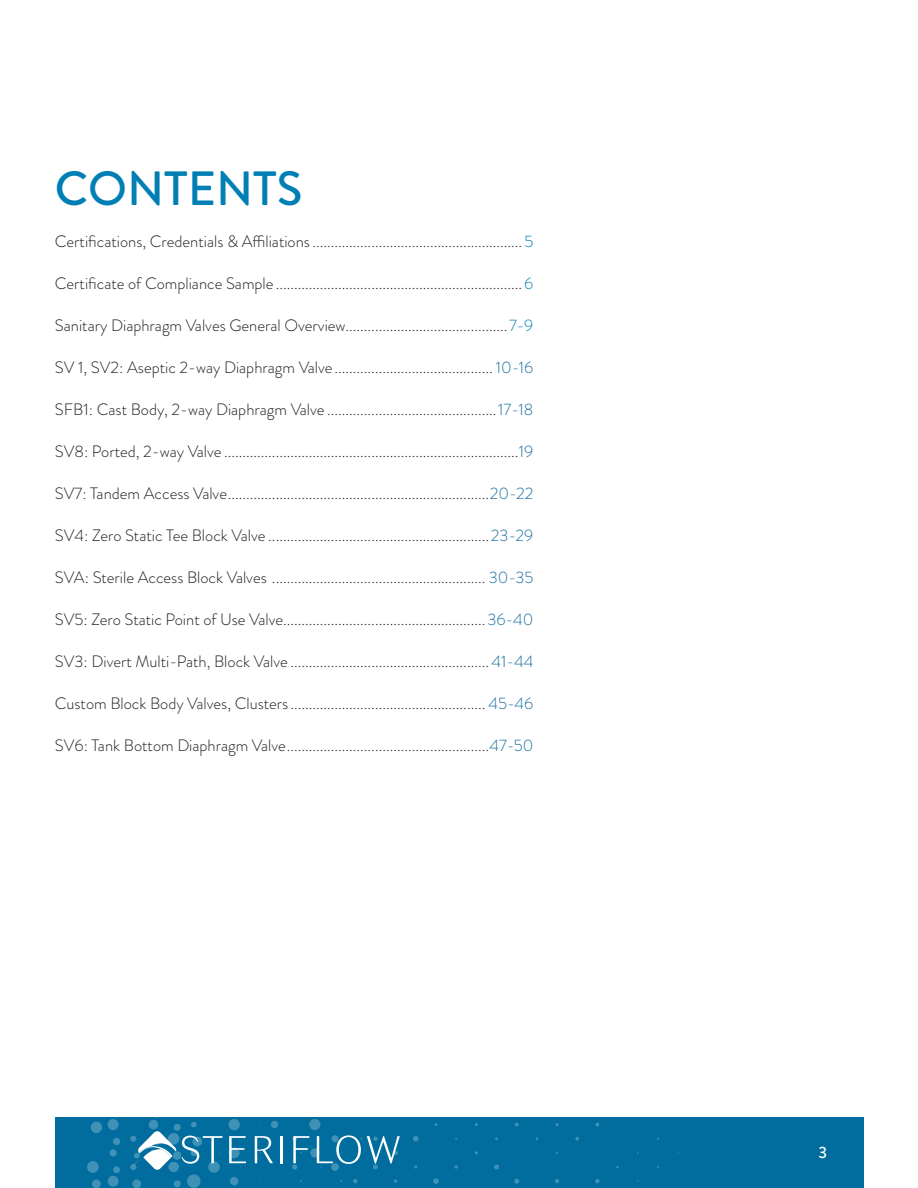
<style>
.page{position:relative;width:918px;height:1188px;background:#fff}
.page>*{position:absolute;margin:0;border:0;box-sizing:border-box;transform-origin:0 0}
.Datasheet_Table_Righ{font:500 48px "Brandon Grotesque";color:#007fb4}
.Datasheet_Table_Righ-2{font:300 16.5px "Brandon Grotesque";color:#231f20}
.t1{font:500 16.5px "Brandon Grotesque";color:#fff}
.s1{color:#007fb4}
.s2{color:#196e9e}
</style>
<div class="page">
<div style="left:55px;top:1118px;width:808px;height:70px;background:#006d9e"></div>
<hr style="left:280px;top:1136px;width:3px;height:27px;background:#fff">
<svg style="left:229px;top:1136px;width:17px;height:32px"></svg>
<svg style="left:255px;top:1136px;width:18px;height:27px"></svg>
<div style="left:92px;top:1179px;width:9px;height:9px;background:#3f91b5;border-radius:50%"></div>
<div style="left:110px;top:1149px;width:7px;height:7px;background:#3f91b5;border-radius:50%"></div>
<svg style="left:87px;top:1161px;width:12px;height:12px"></svg>
<div style="left:174px;top:1180px;width:7px;height:7px;background:#3f91b5;border-radius:50%"></div>
<svg style="left:132px;top:1179px;width:9px;height:9px"></svg>
<div style="left:113px;top:1166px;width:7px;height:7px;background:#3f91b5;border-radius:50%"></div>
<div style="left:108px;top:1176px;width:11px;height:11px;background:#3f91b5;border-radius:50%"></div>
<div style="left:108px;top:1119px;width:11px;height:11px;background:#3f91b5;border-radius:50%"></div>
<svg style="left:514px;top:1179px;width:5px;height:5px"></svg>
<svg style="left:515px;top:1123px;width:4px;height:4px"></svg>
<svg style="left:433px;top:1178px;width:6px;height:6px"></svg>
<svg style="left:413px;top:1136px;width:6px;height:6px"></svg>
<svg style="left:353px;top:1179px;width:4px;height:4px"></svg>
<svg style="left:310px;top:1148px;width:9px;height:9px"></svg>
<div style="left:230px;top:1177px;width:8px;height:8px;background:#3f91b5;border-radius:50%"></div>
<svg style="left:208px;top:1161px;width:12px;height:12px"></svg>
<div style="left:168px;top:1162px;width:11px;height:10px;background:#3f91b5;border-radius:50%"></div>
<svg style="left:494px;top:1165px;width:5px;height:5px"></svg>
<div style="left:187px;top:1174px;width:14px;height:14px;background:#3f91b5;border-radius:50%"></div>
<div style="left:309px;top:1119px;width:12px;height:11px;background:#3f91b5;border-radius:50%"></div>
<svg style="left:229px;top:1147px;width:11px;height:11px"></svg>
<svg style="left:454px;top:1165px;width:4px;height:4px"></svg>
<div style="left:271px;top:1121px;width:7px;height:7px;background:#3f91b5;border-radius:50%"></div>
<div style="left:149px;top:1120px;width:9px;height:9px;background:#3f91b5;border-radius:50%"></div>
<svg style="left:595px;top:1179px;width:5px;height:4px"></svg>
<svg style="left:575px;top:1137px;width:4px;height:4px"></svg>
<svg style="left:595px;top:1123px;width:4px;height:4px"></svg>
<svg style="left:555px;top:1179px;width:4px;height:4px"></svg>
<div style="left:91px;top:1122px;width:11px;height:11px;background:#3f91b5;border-radius:50%"></div>
<div style="left:113px;top:1138px;width:7px;height:7px;background:#3f91b5;border-radius:50%"></div>
<div style="left:228px;top:1119px;width:12px;height:11px;background:#3f91b5;border-radius:50%"></div>
<svg style="left:292px;top:1136px;width:17px;height:34px"></svg>
<svg style="left:317px;top:1135px;width:83px;height:35px"></svg>
<svg style="left:130px;top:1122px;width:92px;height:48px"></svg>
<p class="Datasheet_Table_Righ" style="left:55px;top:155px;width:249px">CONTENTS</p>
<p class="Datasheet_Table_Righ-2" style="left:55px;top:230px;width:480px">Certifications, Credentials &amp; Affiliations.........................................................<span class="s1">5</span></p>
<p class="Datasheet_Table_Righ-2" style="left:55px;top:272px;width:480px">Certificate of Compliance Sample ...................................................................<span class="s1">6</span></p>
<p class="Datasheet_Table_Righ-2" style="left:55px;top:314px;width:480px">Sanitary Diaphragm Valves General Overview............................................<span class="s1">7-9</span></p>
<p class="Datasheet_Table_Righ-2" style="left:55px;top:356px;width:480px">SV 1, SV2: Aseptic 2-way Diaphragm Valve ........................................... <span class="s2">10-16</span></p>
<p class="Datasheet_Table_Righ-2" style="left:55px;top:398px;width:480px">SFB1: Cast Body, 2-way Diaphragm Valve ..............................................<span class="s2">17-18</span></p>
<p class="Datasheet_Table_Righ-2" style="left:55px;top:440px;width:480px">SV8: Ported, 2-way Valve ................................................................................<span class="s2">19</span></p>
<p class="Datasheet_Table_Righ-2" style="left:55px;top:482px;width:480px">SV7: Tandem Access Valve.......................................................................<span class="s2">20-22</span></p>
<p class="Datasheet_Table_Righ-2" style="left:55px;top:524px;width:480px">SV4: Zero Static Tee Block Valve ............................................................<span class="s2">23-29</span></p>
<p class="Datasheet_Table_Righ-2" style="left:55px;top:566px;width:480px">SVA: Sterile Access Block Valves .......................................................... <span class="s2">30-35</span></p>
<p class="Datasheet_Table_Righ-2" style="left:55px;top:608px;width:480px">SV5: Zero Static Point of Use Valve.......................................................<span class="s2">36-40</span></p>
<p class="Datasheet_Table_Righ-2" style="left:55px;top:650px;width:480px">SV3: Divert Multi-Path, Block Valve ...................................................... <span class="s2">41-44</span></p>
<p class="Datasheet_Table_Righ-2" style="left:55px;top:692px;width:480px">Custom Block Body Valves, Clusters..................................................... <span class="s2">45-46</span></p>
<p class="Datasheet_Table_Righ-2" style="left:55px;top:734px;width:480px">SV6: Tank Bottom Diaphragm Valve.......................................................<span class="s2">47-50</span></p>
<p class="t1" style="left:818px;top:1141px;width:10px">3</p>
</div>
